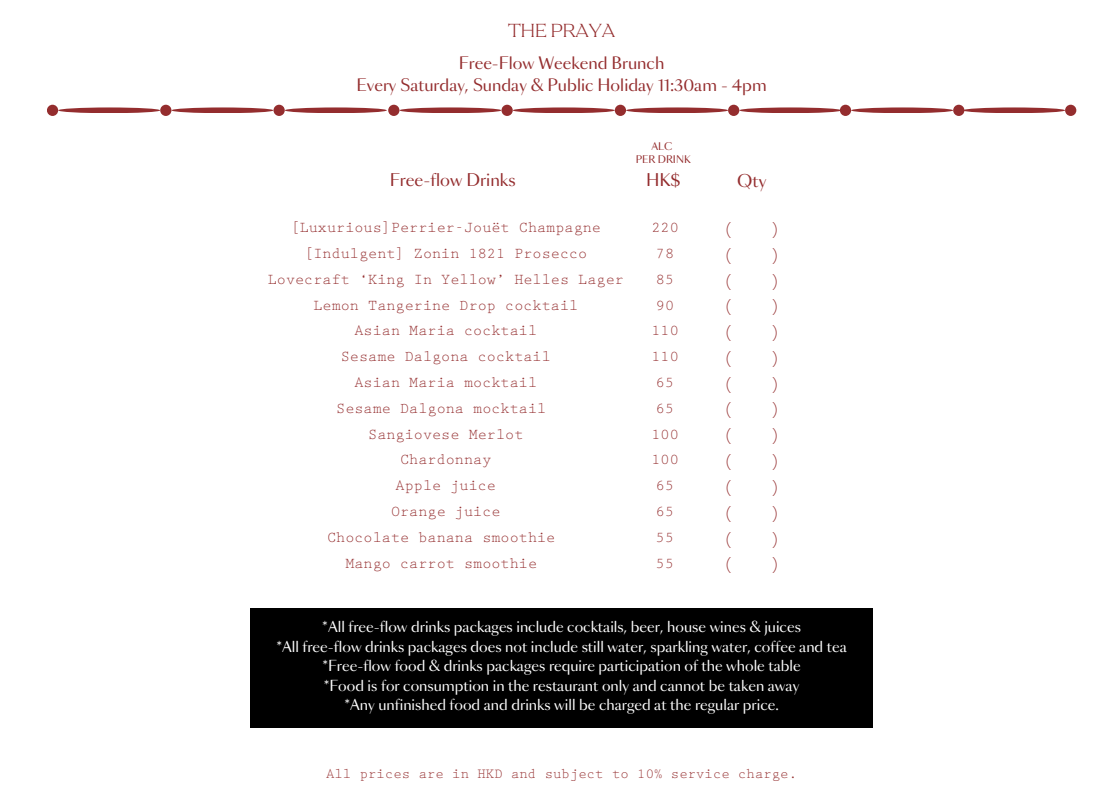
<style>
.page{position:relative;width:1114px;height:788px;background:#fff}
.page>*{position:absolute;margin:0;border:0;box-sizing:border-box;transform-origin:0 0}
.t1{font:300 19.8px "Apris";color:#942d2e}
.t2{font:16.35px "Sang Bleu OG Sans";color:#942d2e}
.t3{font:16px "Sang Bleu OG Sans";color:#942d2e}
.t4{font:15.2px "Prestige Elite Std";color:#942d2e}
.t5{font:15.2px "Sang Bleu OG Sans";color:#942d2e}
.t6{font:14.15px "Sang Bleu OG Sans";color:#fff}
.t7{font:14px "Prestige Elite Std";color:#942d2e}
.t8{font:9.85px "Sang Bleu OG Sans";color:#942d2e}
</style>
<div class="page">
<div style="left:388px;top:105px;width:11px;height:11px;background:#942d2e;border-radius:50%"></div>
<div style="left:160px;top:105px;width:11px;height:11px;background:#942d2e;border-radius:50%"></div>
<div style="left:615px;top:105px;width:11px;height:11px;background:#942d2e;border-radius:50%"></div>
<div style="left:47px;top:105px;width:11px;height:11px;background:#942d2e;border-radius:50%"></div>
<div style="left:501px;top:105px;width:12px;height:11px;background:#942d2e;border-radius:50%"></div>
<div style="left:273px;top:105px;width:12px;height:11px;background:#942d2e;border-radius:50%"></div>
<div style="left:728px;top:105px;width:11px;height:11px;background:#942d2e;border-radius:50%"></div>
<div style="left:953px;top:105px;width:11px;height:11px;background:#942d2e;border-radius:50%"></div>
<div style="left:1065px;top:105px;width:11px;height:11px;background:#942d2e;border-radius:50%"></div>
<div style="left:840px;top:105px;width:11px;height:11px;background:#942d2e;border-radius:50%"></div>
<div style="left:399px;top:107px;width:102px;height:6px;background:#942d2e;border-radius:50%"></div>
<div style="left:171px;top:107px;width:102px;height:6px;background:#942d2e;border-radius:50%"></div>
<div style="left:626px;top:107px;width:102px;height:6px;background:#942d2e;border-radius:50%"></div>
<div style="left:851px;top:107px;width:102px;height:6px;background:#942d2e;border-radius:50%"></div>
<div style="left:963px;top:107px;width:102px;height:6px;background:#942d2e;border-radius:50%"></div>
<div style="left:58px;top:107px;width:102px;height:6px;background:#942d2e;border-radius:50%"></div>
<div style="left:513px;top:107px;width:102px;height:6px;background:#942d2e;border-radius:50%"></div>
<div style="left:285px;top:107px;width:102px;height:6px;background:#942d2e;border-radius:50%"></div>
<div style="left:739px;top:107px;width:102px;height:6px;background:#942d2e;border-radius:50%"></div>
<div style="left:250px;top:608px;width:623px;height:119px;background:#000"></div>
<p class="t1" style="left:508px;top:23px;width:108px">THE PRAYA</p>
<p class="t3" style="left:459px;top:56px;width:207px">Free-Flow Weekend Brunch</p>
<p class="t3" style="left:357px;top:78px;width:412px">Every Saturday, Sunday &amp; Public Holiday 11:30am - 4pm</p>
<p class="t8" style="left:651px;top:142px;width:22px">ALC</p>
<p class="t8" style="left:636px;top:155px;width:56px">PER DRINK</p>
<p class="t2" style="left:390px;top:172px;width:127px">Free-flow Drinks</p>
<p class="t2" style="left:646px;top:173px;width:36px">HK$</p>
<p class="t2" style="left:737px;top:174px;width:31px">Qty</p>
<p class="t4" style="left:291px;top:222px;width:312px">[Luxurious]Perrier-Jouët Champagne</p>
<p class="t4" style="left:651px;top:222px;width:29px">220</p>
<p class="t5" style="left:726px;top:222px;width:6px">(</p>
<p class="t5" style="left:773px;top:222px;width:6px">)</p>
<p class="t4" style="left:304px;top:248px;width:285px">[Indulgent] Zonin 1821 Prosecco</p>
<p class="t4" style="left:268px;top:274px;width:358px">Lovecraft ‘King In Yellow’ Helles Lager</p>
<p class="t4" style="left:656px;top:248px;width:20px">78</p>
<p class="t4" style="left:656px;top:274px;width:20px">85</p>
<p class="t5" style="left:726px;top:247px;width:6px">(</p>
<p class="t5" style="left:773px;top:247px;width:6px">)</p>
<p class="t5" style="left:726px;top:273px;width:6px">(</p>
<p class="t5" style="left:773px;top:273px;width:6px">)</p>
<p class="t4" style="left:313px;top:299px;width:266px">Lemon Tangerine Drop cocktail</p>
<p class="t4" style="left:656px;top:299px;width:20px">90</p>
<p class="t5" style="left:726px;top:299px;width:6px">(</p>
<p class="t5" style="left:773px;top:299px;width:6px">)</p>
<p class="t4" style="left:354px;top:325px;width:184px">Asian Maria cocktail</p>
<p class="t4" style="left:651px;top:325px;width:29px">110</p>
<p class="t5" style="left:726px;top:325px;width:6px">(</p>
<p class="t5" style="left:773px;top:325px;width:6px">)</p>
<p class="t4" style="left:341px;top:351px;width:212px">Sesame Dalgona cocktail</p>
<p class="t4" style="left:651px;top:351px;width:29px">110</p>
<p class="t5" style="left:726px;top:351px;width:6px">(</p>
<p class="t5" style="left:773px;top:351px;width:6px">)</p>
<p class="t4" style="left:354px;top:377px;width:184px">Asian Maria mocktail</p>
<p class="t4" style="left:656px;top:377px;width:20px">65</p>
<p class="t5" style="left:726px;top:376px;width:6px">(</p>
<p class="t5" style="left:773px;top:376px;width:6px">)</p>
<p class="t4" style="left:336px;top:402px;width:212px">Sesame Dalgona mocktail</p>
<p class="t4" style="left:656px;top:402px;width:20px">65</p>
<p class="t5" style="left:726px;top:402px;width:6px">(</p>
<p class="t5" style="left:773px;top:402px;width:6px">)</p>
<p class="t4" style="left:368px;top:428px;width:157px">Sangiovese Merlot</p>
<p class="t4" style="left:651px;top:428px;width:29px">100</p>
<p class="t4" style="left:656px;top:480px;width:20px">65</p>
<p class="t4" style="left:400px;top:454px;width:93px">Chardonnay</p>
<p class="t4" style="left:651px;top:454px;width:29px">100</p>
<p class="t4" style="left:656px;top:506px;width:20px">65</p>
<p class="t4" style="left:396px;top:480px;width:102px">Apple juice</p>
<p class="t4" style="left:327px;top:532px;width:230px">Chocolate banana smoothie</p>
<p class="t4" style="left:391px;top:506px;width:111px">Orange juice</p>
<p class="t4" style="left:345px;top:557px;width:193px">Mango carrot smoothie</p>
<p class="t4" style="left:656px;top:532px;width:20px">55</p>
<p class="t4" style="left:656px;top:557px;width:20px">55</p>
<p class="t5" style="left:726px;top:428px;width:6px">(</p>
<p class="t5" style="left:773px;top:428px;width:6px">)</p>
<p class="t5" style="left:726px;top:454px;width:6px">(</p>
<p class="t5" style="left:773px;top:454px;width:6px">)</p>
<p class="t5" style="left:726px;top:479px;width:6px">(</p>
<p class="t5" style="left:773px;top:479px;width:6px">)</p>
<p class="t5" style="left:726px;top:531px;width:6px">(</p>
<p class="t5" style="left:773px;top:531px;width:6px">)</p>
<p class="t5" style="left:726px;top:505px;width:6px">(</p>
<p class="t5" style="left:773px;top:505px;width:6px">)</p>
<p class="t5" style="left:726px;top:557px;width:6px">(</p>
<p class="t5" style="left:773px;top:557px;width:6px">)</p>
<p class="t6" style="left:322px;top:621px;width:480px">*All free-flow drinks packages include cocktails, beer, house wines &amp; juices</p>
<p class="t6" style="left:276px;top:640px;width:572px">*All free-flow drinks packages does not include still water, sparkling water, coffee and tea</p>
<p class="t6" style="left:322px;top:660px;width:480px">*Free-flow food &amp; drinks packages require participation of the whole table</p>
<p class="t6" style="left:324px;top:679px;width:477px">*Food is for consumption in the restaurant only and cannot be taken away</p>
<p class="t6" style="left:344px;top:699px;width:436px">*Any unfinished food and drinks will be charged at the regular price.</p>
<p class="t7" style="left:326px;top:768px;width:472px">All prices are in HKD and subject to 10% service charge.</p>
</div>
